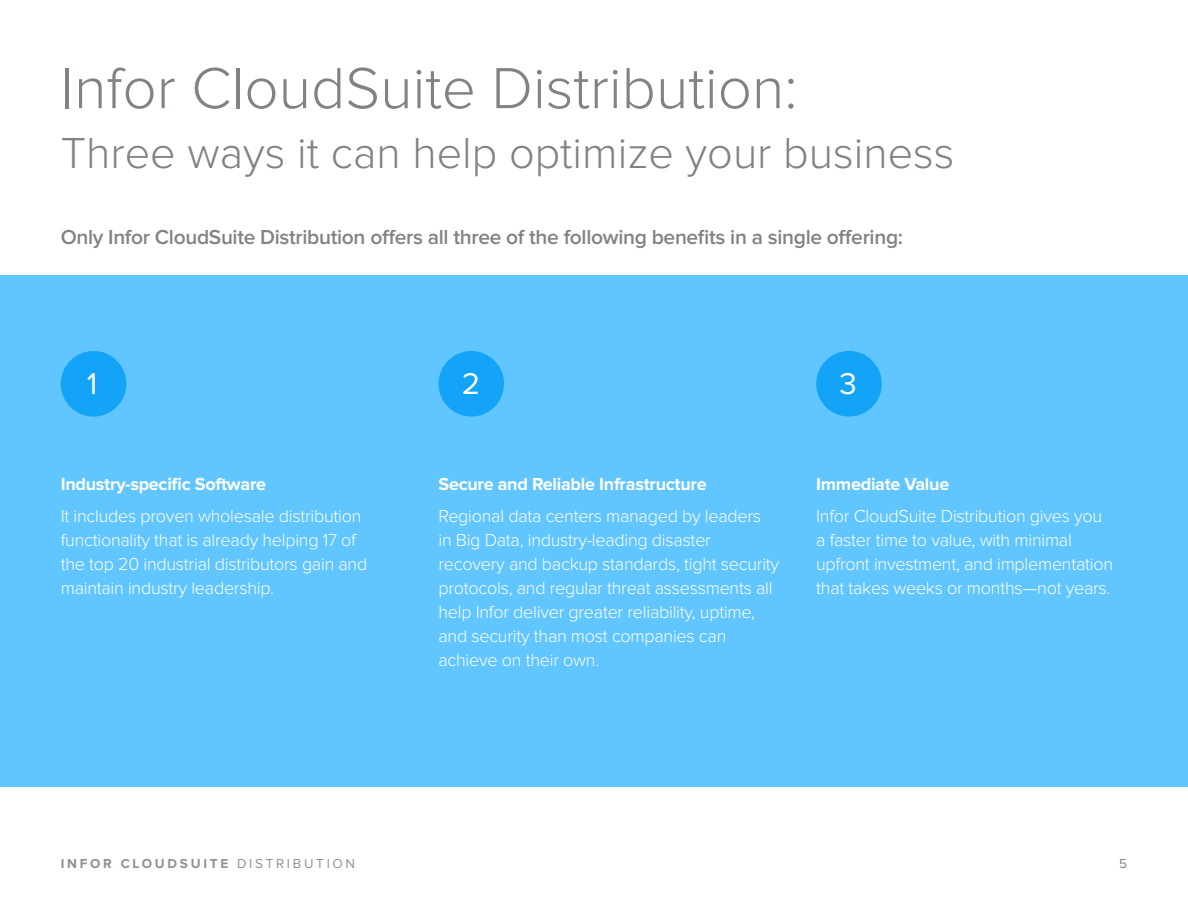
<style>
.page{position:relative;width:1188px;height:918px;background:#fff}
.page>*{position:absolute;margin:0;border:0;box-sizing:border-box;transform-origin:0 0}
.t1{font:300 60px "Proxima Nova";color:#808285}
.t2{font:300 45px "Proxima Nova";color:#808285}
.t3{font:31.05px "Proxima Nova";color:#fff}
._14_17{font:600 21px "Proxima Nova";letter-spacing:-.015em;color:#808285}
.t4{font:300 18px/24px "Proxima Nova";letter-spacing:-.015em;color:#fff}
.t5{font:700 18px "Proxima Nova";letter-spacing:-.015em;color:#fff}
.t6{font:700 13.5px "Proxima Nova";letter-spacing:.2em;color:#8e9199}
.t7{font:13.5px "Proxima Nova";color:#808285}
.s1{font-weight:400}
</style>
<div class="page">
<div style="left:0;top:275px;width:1188px;height:512px;background:#61c5ff"></div>
<div style="left:61px;top:351px;width:65px;height:66px;background:#13a3f7;border-radius:50%"></div>
<div style="left:438px;top:351px;width:66px;height:66px;background:#13a3f7;border-radius:50%"></div>
<div style="left:816px;top:351px;width:66px;height:66px;background:#13a3f7;border-radius:50%"></div>
<p class="t1" style="left:61px;top:61px;width:738px">Infor CloudSuite Distribution:</p>
<p class="t2" style="left:61px;top:133px;width:895px">Three ways it can help optimize your business</p>
<p class="_14_17" style="left:61px;top:227px;width:844px">Only Infor CloudSuite Distribution offers all three of the following benefits in a single offering:</p>
<p class="t3" style="left:87px;top:369px;width:12px">1</p>
<p class="t3" style="left:462px;top:369px;width:20px">2</p>
<p class="t3" style="left:840px;top:369px;width:19px">3</p>
<p class="t5" style="left:61px;top:476px;width:207px">Industry-specific Software</p>
<p class="t4" style="left:61px;top:505px;width:308px">It includes proven wholesale distribution functionality that is already helping 17 of the top 20 industrial distributors gain and maintain industry leadership.</p>
<p class="t5" style="left:438px;top:476px;width:270px">Secure and Reliable Infrastructure</p>
<p class="t4" style="left:438px;top:505px;width:342px">Regional data centers managed by leaders<br>in Big Data, industry-leading disaster recovery and backup standards, tight security protocols, and regular threat assessments all help Infor deliver greater reliability, uptime, and security than most companies can achieve on their own.</p>
<p class="t5" style="left:816px;top:476px;width:135px">Immediate Value</p>
<p class="t4" style="left:816px;top:505px;width:298px">Infor CloudSuite Distribution gives you a faster time to value, with minimal upfront investment, and implementation that takes weeks or months—not years.</p>
<p class="t6" style="left:61px;top:857px;width:296px">INFOR CLOUDSUITE <span class="s1">DISTRIBUTION</span></p>
<p class="t7" style="left:1119px;top:857px;width:9px">5</p>
</div>
